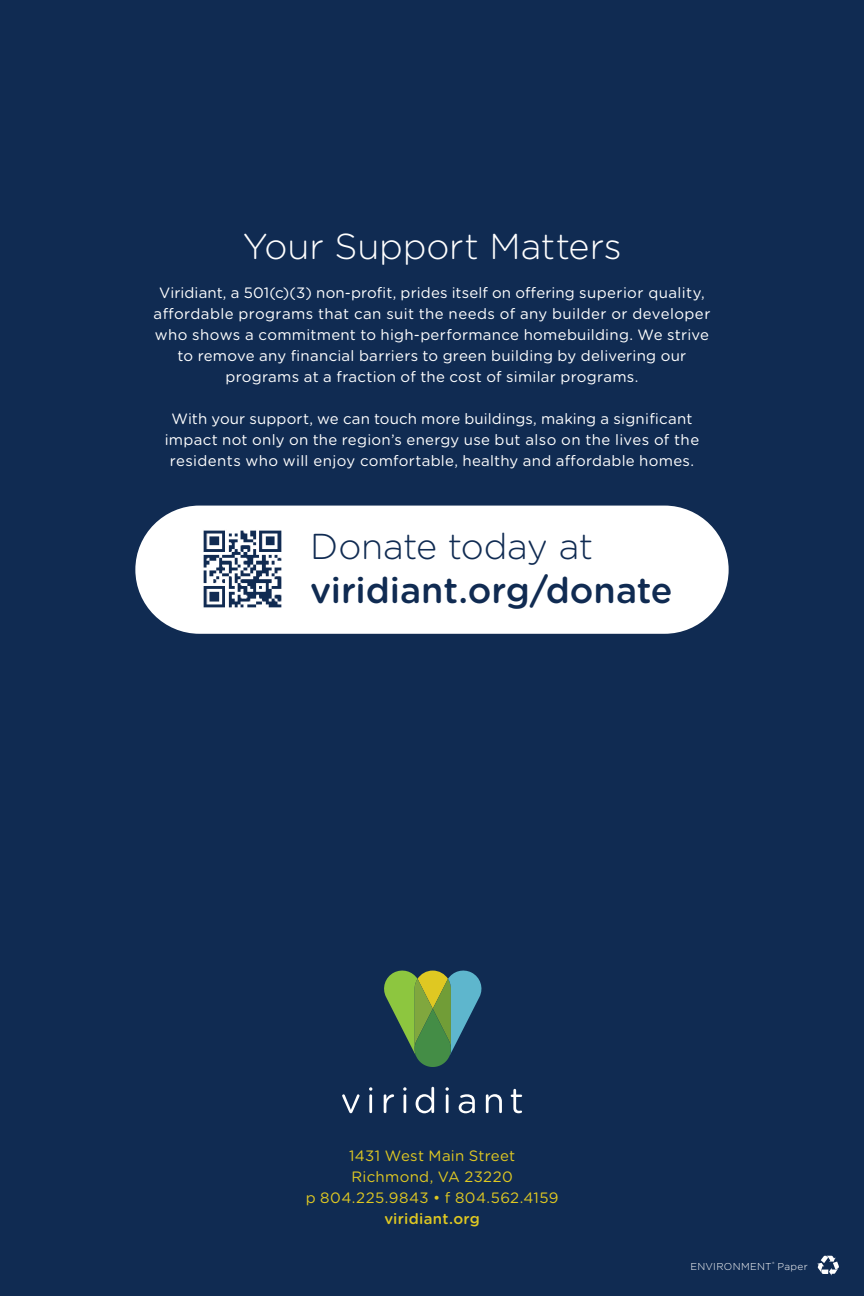
<style>
.page{position:relative;width:864px;height:1296px;background:#102b52}
.page>*{position:absolute;margin:0;border:0;box-sizing:border-box;transform-origin:0 0}
.t1{font:500 36px "Gotham Rounded";letter-spacing:-.005em;color:#102b52}
.t2{font:300 36px "Gotham Rounded";letter-spacing:-.005em;color:#fff}
.t3{font:300 36px "Gotham Rounded";letter-spacing:-.01em;color:#102b52}
.t4{font:15px/21px "Gotham Rounded";letter-spacing:.02em;color:#fff;text-align:center}
.t5{font:15px/21px "Gotham Rounded";letter-spacing:.02em;color:#dfc822;text-align:center}
.t6{font:500 15px "Gotham Rounded";letter-spacing:.02em;color:#dfc822}
.t7{font:300 10px "Gotham Rounded";letter-spacing:.03em;color:#fff}
</style>
<div class="page">
<div style="left:135px;top:506px;width:594px;height:128px;background:#fff;border-radius:64px"></div>
<svg style="left:384px;top:970px;width:98px;height:97px"></svg>
<svg style="left:342px;top:1094px;width:18px;height:19px"></svg>
<hr style="left:369px;top:1094px;width:3px;height:19px;background:#fff">
<svg style="left:369px;top:1087px;width:3px;height:4px"></svg>
<svg style="left:384px;top:1094px;width:10px;height:19px"></svg>
<svg style="left:403px;top:1087px;width:4px;height:26px"></svg>
<svg style="left:416px;top:1087px;width:18px;height:26px"></svg>
<hr style="left:446px;top:1094px;width:3px;height:19px;background:#fff">
<svg style="left:446px;top:1087px;width:3px;height:4px"></svg>
<svg style="left:459px;top:1094px;width:16px;height:19px"></svg>
<svg style="left:486px;top:1094px;width:16px;height:19px"></svg>
<svg style="left:511px;top:1089px;width:11px;height:24px"></svg>
<svg style="left:817px;top:1256px;width:22px;height:20px"></svg>
<img style="left:203px;top:530px;width:79px;height:78px">
<h1 class="t2" style="left:242px;top:222px;width:381px">Your Support Matters</h1>
<p class="t4" style="left:154px;top:282px;width:558px">Viridiant, a 501(c)(3) non-profit, prides itself on offering superior quality, affordable programs that can suit the needs of any builder or developer who shows a commitment to high-performance homebuilding. We strive to remove any financial barriers to green building by delivering our programs at a fraction of the cost of similar programs.</p>
<p class="t4" style="left:165px;top:408px;width:536px">With your support, we can touch more buildings, making a significant impact not only on the region’s energy use but also on the lives of the residents who will enjoy comfortable, healthy and affordable homes.</p>
<h1 class="t3" style="left:310px;top:522px;width:284px">Donate today at</h1>
<h1 class="t1" style="left:310px;top:564px;width:364px">viridiant.org/donate</h1>
<p class="t5" style="left:306px;top:1145px;width:254px">1431 West Main Street<br>Richmond, VA 23220<br>p 804.225.9843 • f 804.562.4159</p>
<p class="t6" style="left:384px;top:1208px;width:97px">viridiant.org</p>
<p class="t7" style="left:690px;top:1260px;width:119px">ENVIRONMENT<sup>®</sup> Paper</p>
</div>
